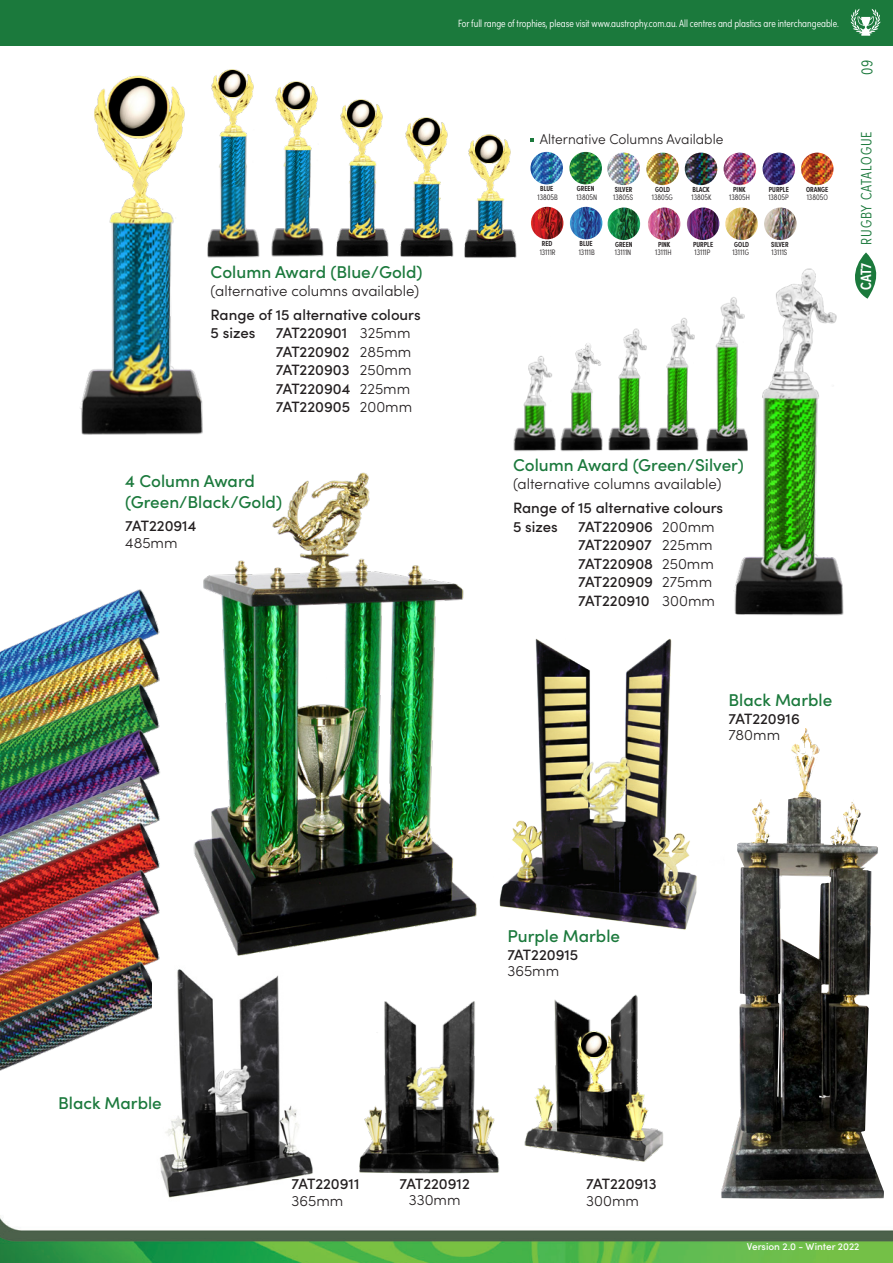
<style>
.page{position:relative;width:893px;height:1263px;background:#fff}
.page>*{position:absolute;margin:0;border:0;box-sizing:border-box;transform-origin:0 0}
.ATW_CAT_Table_H1{font:500 17.1px/20.5px "Sofia Pro";color:#1b793c}
.t1{font:300 16.5px "Sofia Pro Condensed";color:#1b793c}
.ATW_table_body{font:500 15px "Sofia Pro";color:#231f20}
.ATW_table_body-2{font:300 15px "Sofia Pro";color:#231f20}
.ATW_Caption_small{font:300 15px "Sofia Pro";color:#231f20}
.ATW_CAT_Table_H1-2{font:500 15px "Sofia Pro";color:#231f20}
.t2{font:300 15px "Sofia Pro Condensed";letter-spacing:.06em;color:#1b793c}
.ATW_CAT_H2{font:500 15px "Sofia Pro";color:#231f20}
.t3{font:600 15px "Sofia Pro Condensed";color:#fff}
.ATW_Caption_medium{font:300 14.1px "Sofia Pro";color:#231f20}
.t4{font:300 10.5px "Sofia Pro Condensed";color:#fff}
.t5{font:500 10.05px "Sofia Pro";color:#fff}
.t6{font:300 8.4px "Sofia Pro Condensed";color:#231f20}
.t7{font:600 7.35px "Sofia Pro Condensed";color:#231f20}
.s1{font-size:7.8px}
</style>
<div class="page">
<img style="left:0;top:141px;width:893px;height:1122px">
<div style="left:0;top:0;width:893px;height:46px;background:#1b793c"></div>
<svg style="left:850px;top:9px;width:31px;height:27px"></svg>
<svg style="left:851px;top:252px;width:30px;height:47px"></svg>
<img style="left:0;top:141px;width:6px;height:95px">
<img style="left:727px;top:266px;width:136px;height:356px">
<img style="left:607px;top:153px;width:33px;height:32px;border-radius:16px">
<img style="left:646px;top:153px;width:33px;height:32px;border-radius:16px">
<img style="left:685px;top:153px;width:32px;height:32px;border-radius:16px">
<img style="left:724px;top:153px;width:32px;height:32px;border-radius:16px">
<img style="left:763px;top:153px;width:32px;height:32px;border-radius:16px">
<img style="left:801px;top:153px;width:32px;height:32px;border-radius:16px">
<img style="left:530px;top:152px;width:33px;height:32px;border-radius:16px">
<img style="left:569px;top:152px;width:33px;height:32px;border-radius:16px">
<svg style="left:530px;top:138px;width:4px;height:3px"></svg>
<img style="left:648px;top:208px;width:32px;height:32px;border-radius:16px">
<img style="left:608px;top:208px;width:32px;height:32px;border-radius:16px">
<img style="left:687px;top:208px;width:32px;height:32px;border-radius:16px">
<img style="left:725px;top:208px;width:33px;height:32px;border-radius:16px">
<img style="left:764px;top:208px;width:33px;height:32px;border-radius:16px">
<img style="left:531px;top:207px;width:32px;height:32px;border-radius:16px">
<img style="left:570px;top:207px;width:32px;height:32px;border-radius:16px">
<img style="left:275px;top:81px;width:43px;height:40px">
<img style="left:283px;top:83px;width:26px;height:26px">
<img style="left:268px;top:198px;width:64px;height:62px">
<img style="left:268px;top:121px;width:64px;height:77px">
<img style="left:211px;top:69px;width:43px;height:19px">
<img style="left:219px;top:71px;width:26px;height:17px">
<img style="left:204px;top:187px;width:64px;height:74px">
<img style="left:204px;top:88px;width:64px;height:99px">
<img style="left:337px;top:99px;width:48px;height:59px">
<img style="left:348px;top:100px;width:26px;height:26px">
<img style="left:333px;top:198px;width:64px;height:62px">
<img style="left:333px;top:158px;width:64px;height:40px">
<img style="left:403px;top:117px;width:47px;height:64px">
<img style="left:413px;top:119px;width:26px;height:26px">
<img style="left:398px;top:197px;width:127px;height:63px">
<img style="left:398px;top:181px;width:63px;height:20px">
<img style="left:465px;top:134px;width:48px;height:67px">
<img style="left:476px;top:136px;width:26px;height:26px">
<img style="left:71px;top:212px;width:152px;height:231px">
<img style="left:87px;top:75px;width:102px;height:145px">
<img style="left:110px;top:79px;width:56px;height:56px">
<img style="left:0;top:577px;width:176px;height:507px">
<img style="left:153px;top:966px;width:171px;height:237px">
<img style="left:357px;top:993px;width:148px;height:184px">
<img style="left:523px;top:990px;width:142px;height:174px">
<img style="left:582px;top:1032px;width:24px;height:24px">
<img style="left:658px;top:306px;width:45px;height:148px">
<img style="left:703px;top:281px;width:53px;height:201px">
<img style="left:610px;top:306px;width:48px;height:148px">
<img style="left:563px;top:306px;width:47px;height:148px">
<img style="left:511px;top:306px;width:52px;height:148px">
<img style="left:186px;top:412px;width:302px;height:556px">
<img style="left:492px;top:613px;width:233px;height:344px">
<img style="left:715px;top:718px;width:169px;height:482px">
<img style="left:569px;top:755px;width:64px;height:70px">
<img style="left:406px;top:1063px;width:43px;height:47px">
<img style="left:207px;top:1063px;width:45px;height:53px">
<p class="ATW_CAT_Table_H1" style="left:211px;top:261px;width:214px">Column Award (Blue/Gold)</p>
<p class="ATW_Caption_small" style="left:211px;top:280px;width:210px">(alternative columns available)</p>
<p class="ATW_CAT_Table_H1-2" style="left:211px;top:304px;width:212px">Range of 15 alternative colours</p>
<p class="ATW_CAT_H2" style="left:211px;top:322px;width:46px">5 sizes</p>
<p class="ATW_table_body" style="left:276px;top:322px;width:73px">7AT220901</p>
<p class="ATW_table_body-2" style="left:360px;top:322px;width:52px">325mm</p>
<p class="ATW_table_body" style="left:276px;top:341px;width:75px">7AT220902</p>
<p class="ATW_table_body-2" style="left:360px;top:341px;width:53px">285mm</p>
<p class="ATW_table_body" style="left:276px;top:359px;width:75px">7AT220903</p>
<p class="ATW_table_body-2" style="left:360px;top:359px;width:53px">250mm</p>
<p class="ATW_table_body" style="left:276px;top:378px;width:76px">7AT220904</p>
<p class="ATW_table_body-2" style="left:360px;top:378px;width:52px">225mm</p>
<p class="ATW_table_body" style="left:276px;top:396px;width:76px">7AT220905</p>
<p class="ATW_table_body-2" style="left:360px;top:396px;width:54px">200mm</p>
<p class="ATW_CAT_Table_H1" style="left:125px;top:470px;width:158px">4 Column Award (Green/Black/Gold)</p>
<p class="ATW_table_body" style="left:125px;top:514px;width:73px">7AT220914</p>
<p class="ATW_table_body-2" style="left:125px;top:531px;width:54px">485mm</p>
<p class="t4" style="left:458px;top:15px;width:382px">For full range of trophies, please visit www.austrophy.com.au. All centres and plastics are interchangeable.</p>
<p class="t1" style="left:855px;top:75px;width:17px;rotate:-90deg">09</p>
<p class="ATW_Caption_medium" style="left:540px;top:129px;width:185px">Alternative Columns Available</p>
<p class="t7" style="left:540px;top:183px;width:15px">BLUE</p>
<p class="t7" style="left:577px;top:183px;width:19px">GREEN</p>
<p class="t7" style="left:615px;top:184px;width:19px">SILVER</p>
<p class="t7" style="left:655px;top:184px;width:16px">GOLD</p>
<p class="t7" style="left:692px;top:184px;width:19px">BLACK</p>
<p class="t7" style="left:733px;top:184px;width:14px">PINK</p>
<p class="t7" style="left:769px;top:184px;width:22px">PURPLE</p>
<p class="t7" style="left:806px;top:184px;width:24px">ORANGE</p>
<p class="t6" style="left:537px;top:191px;width:22px">13805<span class="s1">B</span></p>
<p class="t6" style="left:576px;top:191px;width:22px">13805<span class="s1">N</span></p>
<p class="t6" style="left:613px;top:191px;width:21px">13805<span class="s1">S</span></p>
<p class="t6" style="left:652px;top:191px;width:22px">13805<span class="s1">G</span></p>
<p class="t6" style="left:691px;top:191px;width:21px">13805<span class="s1">K</span></p>
<p class="t6" style="left:729px;top:191px;width:22px">13805<span class="s1">H</span></p>
<p class="t6" style="left:768px;top:191px;width:22px">13805<span class="s1">P</span></p>
<p class="t7" style="left:542px;top:238px;width:12px">RED</p>
<p class="t7" style="left:580px;top:238px;width:15px">BLUE</p>
<p class="t7" style="left:615px;top:239px;width:19px">GREEN</p>
<p class="t7" style="left:658px;top:239px;width:14px">PINK</p>
<p class="t7" style="left:693px;top:239px;width:22px">PURPLE</p>
<p class="t7" style="left:734px;top:239px;width:16px">GOLD</p>
<p class="t7" style="left:771px;top:239px;width:19px">SILVER</p>
<p class="t6" style="left:540px;top:246px;width:17px">13111<span class="s1">R</span></p>
<p class="t6" style="left:579px;top:246px;width:18px">13111<span class="s1">B</span></p>
<p class="t6" style="left:615px;top:246px;width:18px">13111<span class="s1">N</span></p>
<p class="t6" style="left:655px;top:246px;width:18px">13111<span class="s1">H</span></p>
<p class="t6" style="left:694px;top:246px;width:17px">13111<span class="s1">P</span></p>
<p class="t6" style="left:732px;top:246px;width:18px">13111<span class="s1">G</span></p>
<p class="t6" style="left:772px;top:246px;width:17px">13111<span class="s1">S</span></p>
<p class="t6" style="left:807px;top:191px;width:23px">13805<span class="s1">O</span></p>
<p class="t2" style="left:855px;top:245px;width:115px;rotate:-90deg">RUGBY CATALOGUE</p>
<p class="t3" style="left:855px;top:290px;width:28px;rotate:-90deg">CAT7</p>
<p class="ATW_CAT_Table_H1" style="left:513px;top:454px;width:232px">Column Award (Green/Silver)</p>
<p class="ATW_Caption_small" style="left:513px;top:473px;width:210px">(alternative columns available)</p>
<p class="ATW_CAT_Table_H1-2" style="left:513px;top:497px;width:212px">Range of 15 alternative colours</p>
<p class="ATW_CAT_H2" style="left:513px;top:515px;width:46px">5 sizes</p>
<p class="ATW_table_body" style="left:578px;top:515px;width:76px">7AT220906</p>
<p class="ATW_table_body-2" style="left:662px;top:516px;width:54px">200mm</p>
<p class="ATW_table_body" style="left:578px;top:534px;width:75px">7AT220907</p>
<p class="ATW_table_body-2" style="left:662px;top:534px;width:52px">225mm</p>
<p class="ATW_table_body" style="left:578px;top:552px;width:76px">7AT220908</p>
<p class="ATW_table_body-2" style="left:662px;top:553px;width:53px">250mm</p>
<p class="ATW_table_body" style="left:578px;top:571px;width:76px">7AT220909</p>
<p class="ATW_table_body-2" style="left:662px;top:571px;width:51px">275mm</p>
<p class="ATW_table_body" style="left:578px;top:589px;width:73px">7AT220910</p>
<p class="ATW_table_body-2" style="left:662px;top:590px;width:54px">300mm</p>
<p class="ATW_CAT_Table_H1" style="left:729px;top:688px;width:105px">Black Marble</p>
<p class="ATW_table_body" style="left:729px;top:707px;width:73px">7AT220916</p>
<p class="ATW_table_body-2" style="left:729px;top:724px;width:53px">780mm</p>
<p class="ATW_CAT_Table_H1" style="left:58px;top:1092px;width:105px">Black Marble</p>
<p class="ATW_CAT_Table_H1" style="left:507px;top:924px;width:114px">Purple Marble</p>
<p class="ATW_table_body" style="left:507px;top:943px;width:72px">7AT220915</p>
<p class="ATW_table_body-2" style="left:507px;top:960px;width:53px">365mm</p>
<p class="ATW_table_body" style="left:292px;top:1173px;width:69px">7AT220911</p>
<p class="ATW_table_body-2" style="left:292px;top:1190px;width:53px">365mm</p>
<p class="ATW_table_body" style="left:400px;top:1173px;width:72px">7AT220912</p>
<p class="ATW_table_body-2" style="left:409px;top:1189px;width:53px">330mm</p>
<p class="ATW_table_body" style="left:586px;top:1173px;width:72px">7AT220913</p>
<p class="ATW_table_body-2" style="left:586px;top:1190px;width:54px">300mm</p>
<p class="t5" style="left:747px;top:1239px;width:114px">Version 2.0 - Winter 2022</p>
</div>
